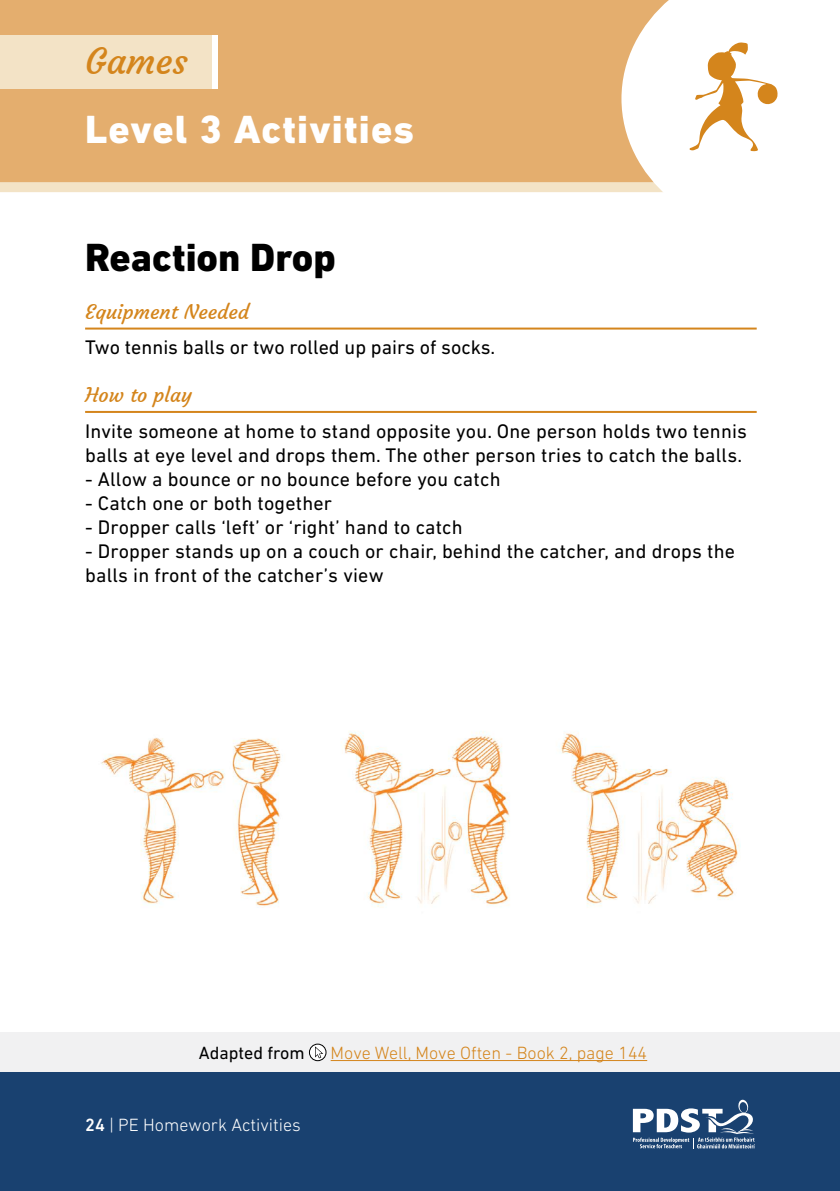
<style>
.page{position:relative;width:840px;height:1191px;background:#fff}
.page>*{position:absolute;margin:0;border:0;box-sizing:border-box;transform-origin:0 0}
.t1{font:800 40px "DIN Next LT Pro";letter-spacing:.03em;color:#fff}
.t2{font:800 40px "DIN Next LT Pro";color:#000}
.t3{font:36px "Courgette";color:#d4851c}
.t4{font:20px/24px "DIN Next LT Pro";letter-spacing:.01em;color:#000}
.t5{font:20px "Courgette";color:#d4851c}
.t6{font:300 18px "DIN Next LT Pro";color:#d4851c}
.t7{font:300 18px "DIN Next LT Pro";color:#fff}
.t8{font:18px "DIN Next LT Pro";color:#000}
.s1{font-weight:500}
</style>
<div class="page">
<div style="left:0;top:1071px;width:839px;height:120px;background:#194170"></div>
<svg style="left:632px;top:1099px;width:123px;height:49px"></svg>
<div style="left:0;top:1032px;width:839px;height:39px;background:#f1f1f2"></div>
<hr style="left:85px;top:327px;width:671px;height:2px;background:#d4851c">
<hr style="left:85px;top:411px;width:671px;height:2px;background:#d4851c">
<hr style="left:330px;top:1060px;width:316px;height:1px;background:#d4851c">
<svg style="left:309px;top:1044px;width:17px;height:16px"></svg>
<div style="left:309px;top:1043px;width:17px;height:18px;border:1px solid #000;border-radius:50%"></div>
<svg style="left:315px;top:1046px;width:8px;height:12px"></svg>
<div style="left:0;top:0;width:839px;height:187px;background:#e4ae6e"></div>
<div style="left:0;top:182px;width:839px;height:10px;background:#f3e3c6"></div>
<div style="left:0;top:35px;width:214px;height:54px;background:#f3e3c6"></div>
<div style="left:212px;top:35px;width:5px;height:54px;background:#fff"></div>
<svg style="left:621px;top:0;width:218px;height:192px;background:#fcf8f3"></svg>
<svg style="left:689px;top:42px;width:88px;height:109px;background:#f3dec2"></svg>
<hr style="left:839px;top:0;width:1px;height:186px;background:#e4ae6e">
<hr style="left:839px;top:35px;width:1px;height:54px;background:#f3e3c6">
<img style="left:101px;top:731px;width:640px;height:177px">
<h2 class="t3" style="left:85px;top:39px;width:104px">Games</h2>
<h1 class="t1" style="left:85px;top:105px;width:330px">Level 3 Activities</h1>
<h1 class="t2" style="left:85px;top:234px;width:252px">Reaction Drop</h1>
<p class="t5" style="left:85px;top:299px;width:165px">Equipment Needed</p>
<p class="t4" style="left:85px;top:335px;width:411px">Two tennis balls or two rolled up pairs of socks.</p>
<p class="t5" style="left:85px;top:383px;width:108px">How to play</p>
<p class="t4" style="left:85px;top:419px;width:663px">Invite someone at home to stand opposite you. One person holds two tennis balls at eye level and drops them. The other person tries to catch the balls.</p>
<p class="t4" style="left:85px;top:467px;width:416px">- Allow a bounce or no bounce before you catch</p>
<p class="t4" style="left:85px;top:491px;width:248px">- Catch one or both together</p>
<p class="t4" style="left:85px;top:515px;width:379px">- Dropper calls ‘left’ or ‘right’ hand to catch</p>
<p class="t4" style="left:85px;top:539px;width:651px">- Dropper stands up on a couch or chair, behind the catcher, and drops the balls in front of the catcher’s view</p>
<p class="t8" style="left:199px;top:1042px;width:107px">Adapted from</p>
<p class="t6" style="left:330px;top:1042px;width:318px">Move Well, Move Often - Book 2, page 144</p>
<p class="t7" style="left:85px;top:1114px;width:217px"><span class="s1">24</span> | PE Homework Activities</p>
</div>
